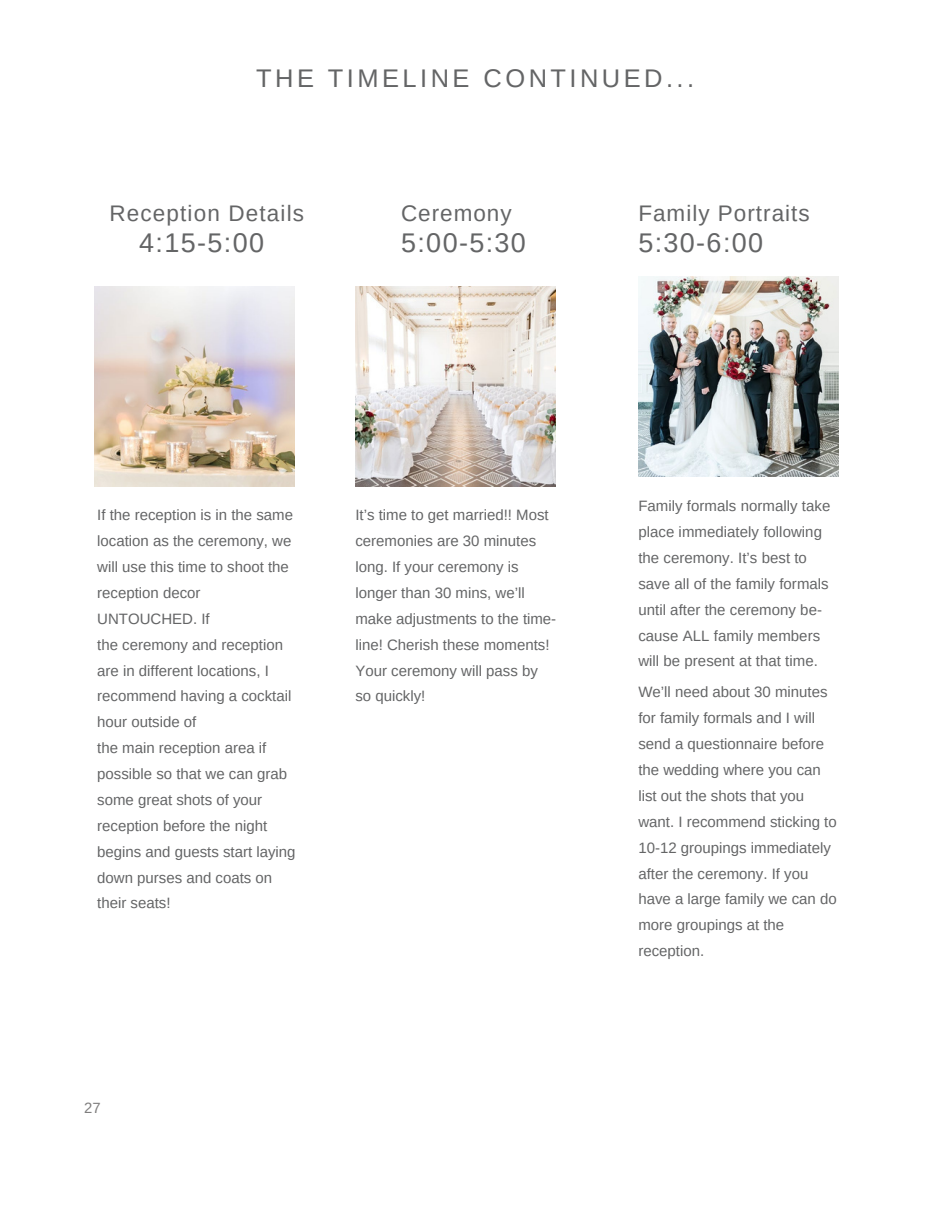
<style>
.page{position:relative;width:945px;height:1215px;background:#fff}
.page>*{position:absolute;margin:0;border:0;box-sizing:border-box;transform-origin:0 0}
.t1{font:27px "Arimo";letter-spacing:.05em;color:#646566}
.t2{font:25.5px "Arimo";letter-spacing:.135em;color:#646566}
.t3{font:22.5px "Arimo";letter-spacing:.045em;color:#646566}
.t4{font:15px/25.8px "Arimo";color:#646566}
.t5{font:14.85px "Arimo";color:#7f7e7e}
</style>
<div class="page">
<img style="left:94px;top:287px;width:201px;height:200px">
<img style="left:355px;top:287px;width:201px;height:200px">
<img style="left:638px;top:277px;width:201px;height:200px">
<p class="t2" style="left:256px;top:64px;width:440px">THE TIMELINE CONTINUED...</p>
<p class="t3" style="left:109px;top:200px;width:196px">Reception Details</p>
<p class="t3" style="left:401px;top:200px;width:112px">Ceremony</p>
<p class="t3" style="left:638px;top:200px;width:173px">Family Portraits</p>
<p class="t1" style="left:139px;top:228px;width:126px">4:15-5:00</p>
<p class="t1" style="left:401px;top:228px;width:126px">5:00-5:30</p>
<p class="t1" style="left:638px;top:228px;width:126px">5:30-6:00</p>
<p class="t4" style="left:97px;top:502px;width:197px">If the reception is in the same location as the ceremony, we will use this time to shoot the reception decor<br>UNTOUCHED. If</p>
<p class="t4" style="left:97px;top:632px;width:196px">the ceremony and reception are in different locations, I recommend having a cocktail hour outside of</p>
<p class="t4" style="left:97px;top:735px;width:200px">the main reception area if possible so that we can grab some great shots of your reception before the night begins and guests start laying down purses and coats on their seats!</p>
<p class="t4" style="left:355px;top:502px;width:202px">It’s time to get married!! Most ceremonies are 30 minutes long. If your ceremony is longer than 30 mins, we’ll make adjustments to the time&shy;line! Cherish these moments!<br>Your ceremony will pass by so quickly!</p>
<p class="t5" style="left:84px;top:1100px;width:18px">27</p>
<p class="t4" style="left:638px;top:493px;width:194px">Family formals normally take place immediately following the ceremony. It’s best to save all of the family formals until after the ceremony be&shy;cause ALL family members will be present at that time.</p>
<p class="t4" style="left:638px;top:679px;width:200px">We’ll need about 30 minutes for family formals and I will send a questionnaire before the wedding where you can list out the shots that you want. I recommend sticking to<br>10-12 groupings immediately after the ceremony. If you have a large family we can do more groupings at the reception.</p>
</div>
